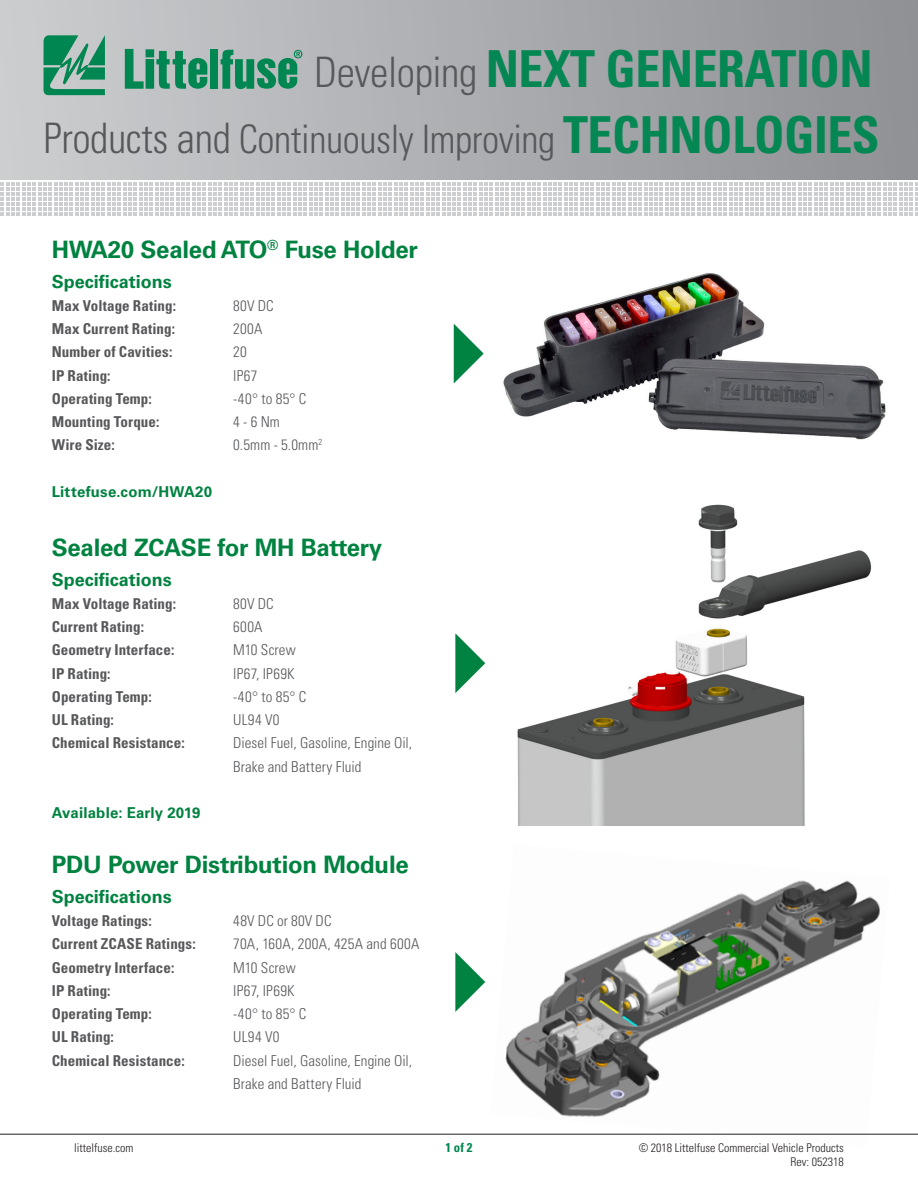
<style>
.page{position:relative;width:918px;height:1188px;background:#fff}
.page>*{position:absolute;margin:0;border:0;box-sizing:border-box;transform-origin:0 0}
.t1{font:700 condensed 51px "Univers LT Std";letter-spacing:-.01em;color:#058753}
.t2{font:300 condensed 39.3px "Univers LT Std";letter-spacing:-.01em;color:#57585a}
.t3{font:700 24px "Univers LT Std";letter-spacing:-.01em;color:#008240}
.t4{font:700 18px "Univers LT Std";color:#008240}
.Specifications{font:700 condensed 15px "Univers LT Std";letter-spacing:.005em;color:#57585a}
.Specifications-2{font:300 condensed 15px "Univers LT Std";letter-spacing:.01em;color:#57585a}
.t5{font:700 15px "Univers LT Std";letter-spacing:.01em;color:#008240}
.t6{font:700 condensed 12.75px "Univers LT Std";color:#008751}
.t7{font:300 condensed 12px/13.5px "Univers LT Std";color:#231f20;text-align:right}
.s1{font-weight:300;font-size:42px;color:#57585a}
.s2{font-size:42px}
.s3{font-weight:700;font-size:51px;color:#058753}
</style>
<div class="page">
<div style="left:0;top:0;width:918px;height:179px;background:linear-gradient(to right,#cdced0,#8e9094)"></div>
<img style="left:503px;top:273px;width:383px;height:167px">
<svg style="left:453px;top:324px;width:31px;height:59px"></svg>
<svg style="left:1px;top:183px;width:917px;height:33px"></svg>
<img style="left:517px;top:504px;width:355px;height:322px">
<svg style="left:455px;top:633px;width:30px;height:60px"></svg>
<svg style="left:455px;top:952px;width:30px;height:60px"></svg>
<img style="left:490px;top:880px;width:400px;height:254px">
<svg style="left:44px;top:35px;width:61px;height:60px;background:#50a182"></svg>
<div style="left:210px;top:50px;width:8px;height:39px;background:#008751"></div>
<svg style="left:221px;top:50px;width:81px;height:39px;background:#559f83"></svg>
<svg style="left:125px;top:49px;width:82px;height:40px;background:#53a083"></svg>
<hr style="left:0;top:1134px;width:918px;height:1px;background:#231f20">
<p class="t1" style="left:314px;top:37px;width:560px"><span class="s1">Developing</span> NEXT GENERATION</p>
<p class="t2" style="left:44px;top:116px;width:838px"><span class="s2">Products and</span> Continuously Improving <span class="s3">TECHNOLOGIES</span></p>
<p class="t3" style="left:52px;top:235px;width:368px">HWA20 Sealed ATO<sup>®</sup> Fuse Holder</p>
<p class="t4" style="left:52px;top:271px;width:122px">Specifications</p>
<p class="Specifications" style="left:52px;top:296px;width:126px">Max Voltage Rating:</p>
<p class="Specifications-2" style="left:233px;top:297px;width:42px">80V DC</p>
<p class="Specifications" style="left:52px;top:320px;width:125px">Max Current Rating:</p>
<p class="Specifications-2" style="left:233px;top:320px;width:31px">200A</p>
<p class="Specifications" style="left:52px;top:343px;width:122px">Number of Cavities:</p>
<p class="Specifications-2" style="left:233px;top:343px;width:15px">20</p>
<p class="Specifications" style="left:52px;top:366px;width:60px">IP Rating:</p>
<p class="Specifications-2" style="left:233px;top:366px;width:26px">IP67</p>
<p class="Specifications" style="left:52px;top:389px;width:102px">Operating Temp:</p>
<p class="Specifications-2" style="left:233px;top:390px;width:75px">-40° to 85° C</p>
<p class="Specifications" style="left:52px;top:413px;width:109px">Mounting Torque:</p>
<p class="Specifications-2" style="left:233px;top:413px;width:48px">4 - 6 Nm</p>
<p class="Specifications" style="left:52px;top:436px;width:64px">Wire Size:</p>
<p class="Specifications-2" style="left:233px;top:436px;width:91px">0.5mm - 5.0mm<sup>2</sup></p>
<p class="t5" style="left:52px;top:483px;width:162px">Littefuse.com/HWA20</p>
<p class="t3" style="left:52px;top:533px;width:332px">Sealed ZCASE for MH Battery</p>
<p class="t4" style="left:52px;top:569px;width:122px">Specifications</p>
<p class="Specifications" style="left:52px;top:594px;width:126px">Max Voltage Rating:</p>
<p class="Specifications-2" style="left:233px;top:595px;width:42px">80V DC</p>
<p class="Specifications" style="left:52px;top:618px;width:94px">Current Rating:</p>
<p class="Specifications-2" style="left:233px;top:618px;width:31px">600A</p>
<p class="Specifications" style="left:52px;top:641px;width:124px">Geometry Interface:</p>
<p class="Specifications-2" style="left:233px;top:641px;width:64px">M10 Screw</p>
<p class="Specifications" style="left:52px;top:664px;width:60px">IP Rating:</p>
<p class="Specifications-2" style="left:233px;top:664px;width:63px">IP67, IP69K</p>
<p class="Specifications" style="left:52px;top:687px;width:102px">Operating Temp:</p>
<p class="Specifications-2" style="left:233px;top:688px;width:75px">-40° to 85° C</p>
<p class="Specifications" style="left:52px;top:711px;width:64px">UL Rating:</p>
<p class="Specifications-2" style="left:233px;top:711px;width:48px">UL94 V0</p>
<p class="Specifications" style="left:52px;top:734px;width:134px">Chemical Resistance:</p>
<p class="Specifications-2" style="left:233px;top:734px;width:180px">Diesel Fuel, Gasoline, Engine Oil,</p>
<p class="Specifications-2" style="left:233px;top:757px;width:130px">Brake and Battery Fluid</p>
<p class="t5" style="left:52px;top:804px;width:150px">Available: Early 2019</p>
<p class="t3" style="left:52px;top:850px;width:359px">PDU Power Distribution Module</p>
<p class="t4" style="left:52px;top:886px;width:122px">Specifications</p>
<p class="Specifications" style="left:52px;top:912px;width:102px">Voltage Ratings:</p>
<p class="Specifications-2" style="left:233px;top:912px;width:100px">48V DC or 80V DC</p>
<p class="Specifications" style="left:52px;top:935px;width:145px">Current ZCASE Ratings:</p>
<p class="Specifications-2" style="left:233px;top:935px;width:188px">70A, 160A, 200A, 425A and 600A</p>
<p class="Specifications" style="left:52px;top:958px;width:124px">Geometry Interface:</p>
<p class="Specifications-2" style="left:233px;top:958px;width:64px">M10 Screw</p>
<p class="Specifications" style="left:52px;top:981px;width:60px">IP Rating:</p>
<p class="Specifications-2" style="left:233px;top:982px;width:63px">IP67, IP69K</p>
<p class="Specifications" style="left:52px;top:1005px;width:102px">Operating Temp:</p>
<p class="Specifications-2" style="left:233px;top:1005px;width:75px">-40° to 85° C</p>
<p class="Specifications" style="left:52px;top:1028px;width:64px">UL Rating:</p>
<p class="Specifications-2" style="left:233px;top:1028px;width:48px">UL94 V0</p>
<p class="Specifications" style="left:52px;top:1051px;width:134px">Chemical Resistance:</p>
<p class="Specifications-2" style="left:233px;top:1051px;width:180px">Diesel Fuel, Gasoline, Engine Oil,</p>
<p class="Specifications-2" style="left:233px;top:1075px;width:130px">Brake and Battery Fluid</p>
<p class="t7" style="left:74px;top:1142px;width:61px">littelfuse.com</p>
<p class="t6" style="left:445px;top:1139px;width:29px">1 of 2</p>
<p class="t7" style="left:639px;top:1142px;width:207px">© 2018 Littelfuse Commercial Vehicle Products<br>Rev: 052318</p>
</div>
